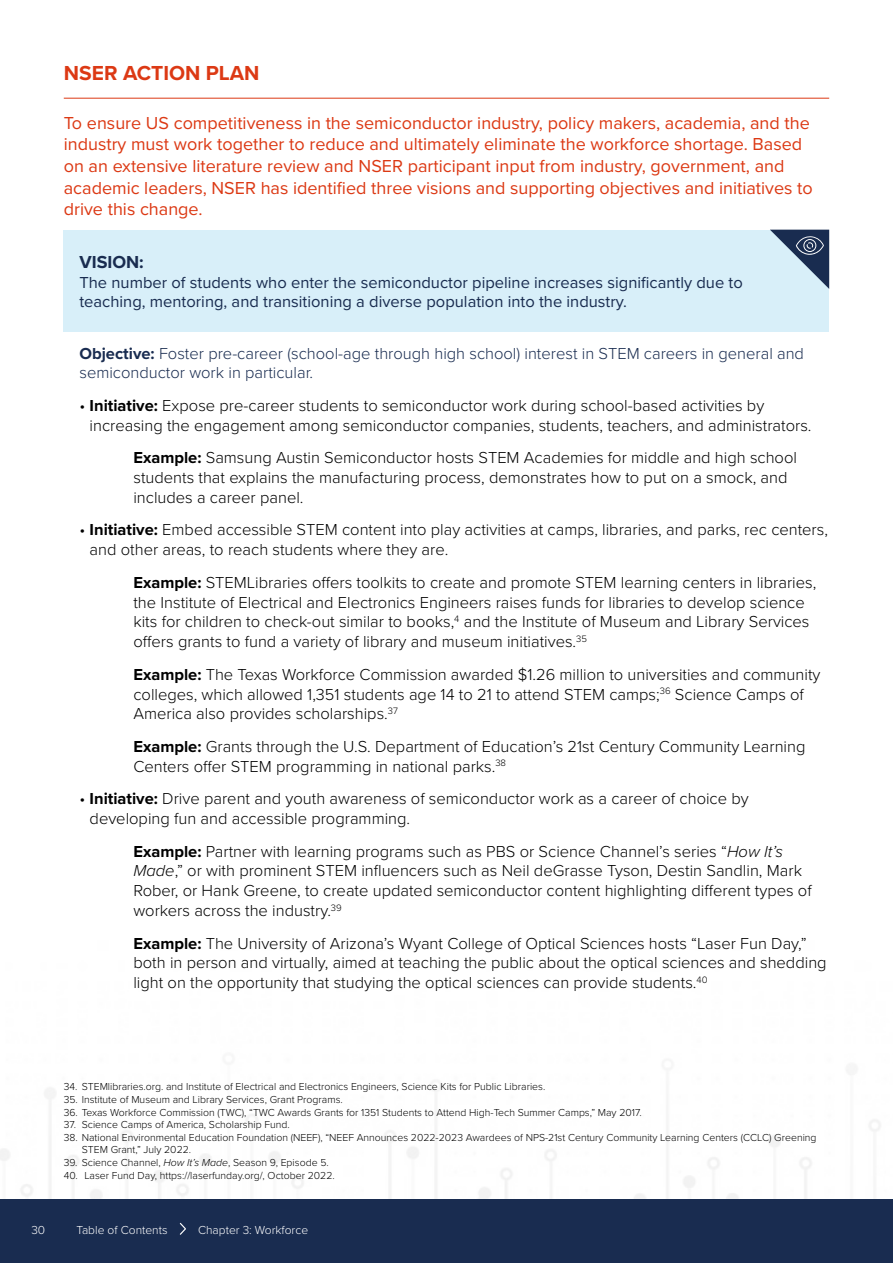
<style>
.page{position:relative;width:893px;height:1263px;background:#fff}
.page>*{position:absolute;margin:0;border:0;box-sizing:border-box;transform-origin:0 0}
.t1{font:700 21px "Proxima Nova";color:#dc3914}
.t2{font:18px/21.6px "Proxima Nova";color:#dc3914}
.t3{font:700 18px "Proxima Nova";color:#192c50}
.t4{font:300 16.5px/19.8px "Proxima Nova";color:#000}
.t5{font:16.5px/19.8px "Proxima Nova";color:#192c50}
.t6{font:300 16.5px/19.8px "Proxima Nova";color:#192c50}
.t7{font:300 12px "Proxima Nova";color:#fff}
.t8{font:300 10.5px/12.6px "Proxima Nova";color:#000}
.s1{font-weight:700}
.s2{font-style:italic}
</style>
<div class="page">
<div style="left:0;top:1199px;width:893px;height:64px;background:#192c50"></div>
<hr style="left:64px;top:98px;width:765px;height:1px;background:#dc3914">
<div style="left:64px;top:230px;width:765px;height:101px;background:#d8eff9"></div>
<svg style="left:770px;top:230px;width:59px;height:59px"></svg>
<svg style="left:179px;top:1222px;width:7px;height:13px"></svg>
<p class="t1" style="left:64px;top:61px;width:197px">NSER ACTION PLAN</p>
<p class="t2" style="left:64px;top:112px;width:751px">To ensure US competitiveness in the semiconductor industry, policy makers, academia, and the industry must work together to reduce and ultimately eliminate the workforce shortage. Based on an extensive literature review and NSER participant input from industry, government, and academic leaders, NSER has identified three visions and supporting objectives and initiatives to drive this change.</p>
<p class="t3" style="left:79px;top:251px;width:66px">VISION:</p>
<p class="t5" style="left:79px;top:273px;width:665px">The number of students who enter the semiconductor pipeline increases significantly due to teaching, mentoring, and transitioning a diverse population into the industry.</p>
<p class="t6" style="left:79px;top:343px;width:726px"><span class="s1">Objective:</span> Foster pre-career (school-age through high school) interest in STEM careers in general and semiconductor work in particular.</p>
<p class="t4" style="left:90px;top:396px;width:723px;text-indent:-10px">• <span class="s1">Initiative:</span> Expose pre-career students to semiconductor work during school-based activities by increasing the engagement among semiconductor companies, students, teachers, and administrators.</p>
<p class="t4" style="left:133px;top:448px;width:665px"><span class="s1">Example:</span> Samsung Austin Semiconductor hosts STEM Academies for middle and high school students that explains the manufacturing process, demonstrates how to put on a smock, and includes a career panel.</p>
<p class="t4" style="left:90px;top:520px;width:740px;text-indent:-10px">• <span class="s1">Initiative:</span> Embed accessible STEM content into play activities at camps, libraries, and parks, rec centers, and other areas, to reach students where they are.</p>
<p class="t4" style="left:133px;top:573px;width:684px"><span class="s1">Example:</span> STEMLibraries offers toolkits to create and promote STEM learning centers in libraries, the Institute of Electrical and Electronics Engineers raises funds for libraries to develop science kits for children to check-out similar to books,<sup>4</sup> and the Institute of Museum and Library Services offers grants to fund a variety of library and museum initiatives.<sup>35</sup></p>
<p class="t4" style="left:133px;top:665px;width:688px"><span class="s1">Example:</span> The Texas Workforce Commission awarded $1.26 million to universities and community colleges, which allowed 1,351 students age 14 to 21 to attend STEM camps;<sup>36</sup> Science Camps of<br>America also provides scholarships.<sup>37</sup></p>
<p class="t4" style="left:133px;top:737px;width:673px"><span class="s1">Example:</span> Grants through the U.S. Department of Education’s 21st Century Community Learning<br>Centers offer STEM programming in national parks.<sup>38</sup></p>
<p class="t4" style="left:90px;top:789px;width:661px;text-indent:-10px">• <span class="s1">Initiative:</span> Drive parent and youth awareness of semiconductor work as a career of choice by developing fun and accessible programming.</p>
<p class="t4" style="left:133px;top:841px;width:680px"><span class="s1">Example:</span> Partner with learning programs such as PBS or Science Channel’s series “<span class="s2">How It’s Made</span>,” or with prominent STEM influencers such as Neil deGrasse Tyson, Destin Sandlin, Mark Rober, or Hank Greene, to create updated semiconductor content highlighting different types of workers across the industry.<sup>39</sup></p>
<p class="t4" style="left:133px;top:933px;width:695px"><span class="s1">Example:</span> The University of Arizona’s Wyant College of Optical Sciences hosts “Laser Fun Day,” both in person and virtually, aimed at teaching the public about the optical sciences and shedding light on the opportunity that studying the optical sciences can provide students.<sup>40</sup></p>
<p class="t7" style="left:31px;top:1222px;width:15px">30</p>
<p class="t8" style="left:64px;top:1081px;width:483px">34. STEMlibraries.org. and Institute of Electrical and Electronics Engineers, Science Kits for Public Libraries.</p>
<p class="t8" style="left:64px;top:1093px;width:280px">35. Institute of Museum and Library Services, Grant Programs.</p>
<p class="t8" style="left:64px;top:1106px;width:579px">36. Texas Workforce Commission (TWC), “TWC Awards Grants for 1351 Students to Attend High-Tech Summer Camps,” May 2017.</p>
<p class="t8" style="left:64px;top:1118px;width:227px">37. Science Camps of America, Scholarship Fund.</p>
<p class="t8" style="left:82px;top:1131px;width:736px;text-indent:-18px">38. National Environmental Education Foundation (NEEF), “NEEF Announces 2022-2023 Awardees of NPS-21st Century Community Learning Centers (CCLC) Greening<br>STEM Grant,” July 2022.</p>
<p class="t8" style="left:64px;top:1156px;width:266px">39. Science Channel, <span class="s2">How It’s Made</span>, Season 9, Episode 5.</p>
<p class="t8" style="left:64px;top:1169px;width:272px">40. Laser Fund Day, https://laserfunday.org/, October 2022.</p>
<p class="t7" style="left:77px;top:1222px;width:93px">Table of Contents</p>
<p class="t7" style="left:198px;top:1222px;width:112px">Chapter 3: Workforce</p>
</div>
